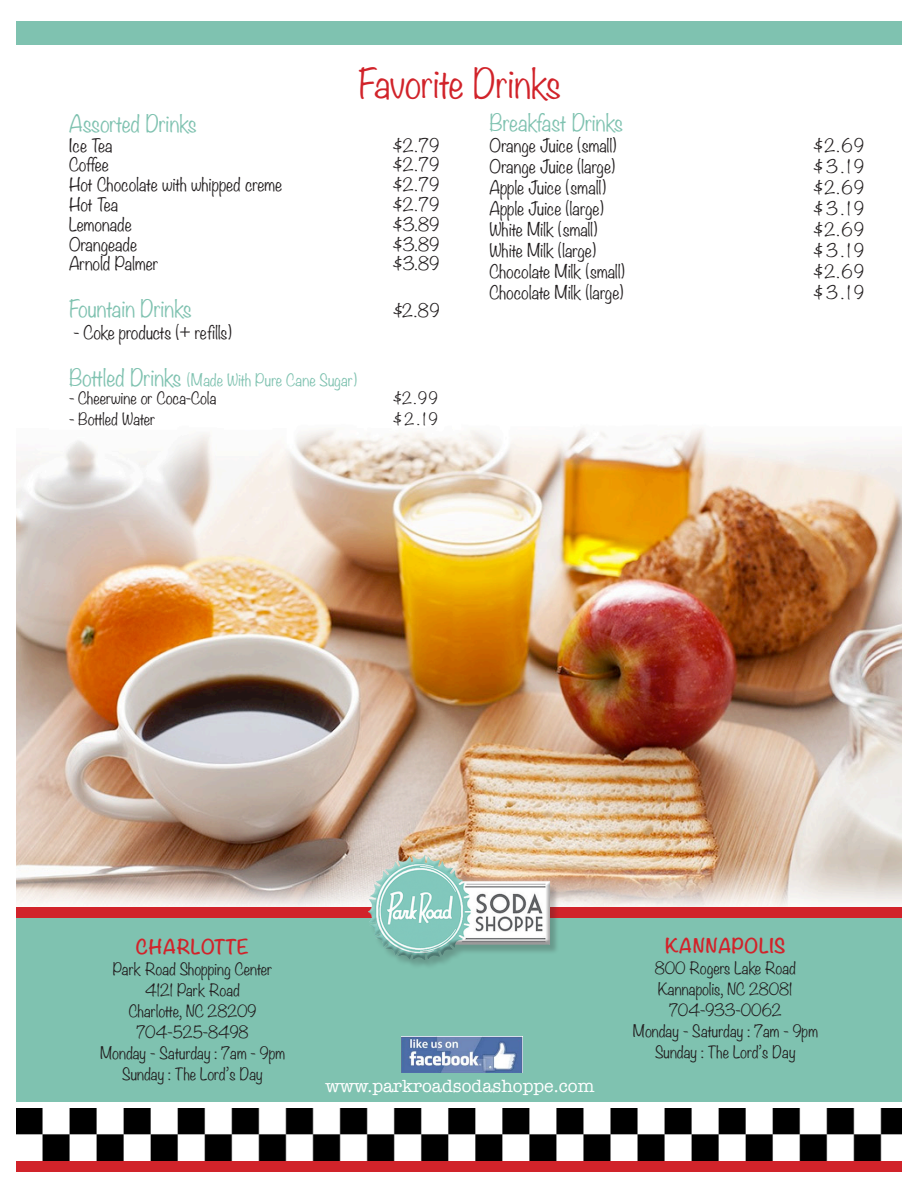
<style>
.page{position:relative;width:918px;height:1188px;background:#fff}
.page>*{position:absolute;margin:0;border:0;box-sizing:border-box;transform-origin:0 0}
.t1{font:300 36px "Noteworthy";letter-spacing:-.005em;color:#d1232a}
.t2{font:300 21px "Noteworthy";color:#7fc2b0}
.t3{font:18px "American Typewriter";color:#fff}
.t4{font:700 18px "Noteworthy";color:#d1232a}
.t5{font:300 16.5px "Noteworthy";color:#231f20}
.t6{font:300 15px "Noteworthy";color:#231f20}
.t7{font:300 15px "Noteworthy";color:#7fc2b0}
.s1{font-size:21px}
</style>
<div class="page">
<img style="left:16px;top:428px;width:885px;height:479px">
<div style="left:16px;top:911px;width:886px;height:191px;background:#7fc2b0"></div>
<div style="left:16px;top:1161px;width:886px;height:11px;background:#d1232a"></div>
<img style="left:16px;top:1109px;width:886px;height:52px">
<div style="left:16px;top:22px;width:886px;height:23px;background:#7fc2b0"></div>
<div style="left:16px;top:907px;width:886px;height:11px;background:#d1232a"></div>
<div style="left:370px;top:858px;width:189px;height:112px;background:#231f20;opacity:.25"></div>
<div style="left:367px;top:854px;width:183px;height:102px;background:#fff;opacity:.45"></div>
<div style="left:367px;top:860px;width:183px;height:101px;background:#231f20;opacity:.45"></div>
<img style="left:402px;top:1037px;width:120px;height:36px">
<p class="t1" style="left:359px;top:52px;width:204px">Favorite Drinks</p>
<p class="t2" style="left:69px;top:105px;width:129px">Assorted Drinks</p>
<p class="t5" style="left:69px;top:131px;width:45px">Ice Tea</p>
<p class="t5" style="left:393px;top:131px;width:48px">$2.79</p>
<p class="t5" style="left:69px;top:150px;width:41px">Coffee</p>
<p class="t5" style="left:393px;top:150px;width:48px">$2.79</p>
<p class="t5" style="left:69px;top:170px;width:215px">Hot Chocolate with whipped creme</p>
<p class="t5" style="left:393px;top:170px;width:48px">$2.79</p>
<p class="t5" style="left:69px;top:190px;width:51px">Hot Tea</p>
<p class="t5" style="left:393px;top:190px;width:48px">$2.79</p>
<p class="t5" style="left:69px;top:210px;width:64px">Lemonade</p>
<p class="t5" style="left:393px;top:210px;width:48px">$3.89</p>
<p class="t5" style="left:69px;top:230px;width:70px">Orangeade</p>
<p class="t5" style="left:393px;top:230px;width:48px">$3.89</p>
<p class="t5" style="left:69px;top:249px;width:91px">Arnold Palmer</p>
<p class="t5" style="left:393px;top:249px;width:48px">$3.89</p>
<p class="t2" style="left:69px;top:290px;width:124px">Fountain Drinks</p>
<p class="t5" style="left:393px;top:296px;width:48px">$2.89</p>
<p class="t5" style="left:73px;top:318px;width:160px">- Coke products (+ refills)</p>
<p class="t7" style="left:69px;top:366px;width:289px"><span class="s1">Bottled Drinks</span> (Made With Pure Cane Sugar)</p>
<p class="t6" style="left:69px;top:384px;width:149px">- Cheerwine or Coca-Cola</p>
<p class="t6" style="left:393px;top:384px;width:46px">$2.99</p>
<p class="t6" style="left:69px;top:406px;width:88px">- Bottled Water</p>
<p class="t6" style="left:393px;top:406px;width:46px">$2.19</p>
<p class="t2" style="left:490px;top:105px;width:135px">Breakfast Drinks</p>
<p class="t5" style="left:490px;top:131px;width:128px">Orange Juice (small)</p>
<p class="t5" style="left:814px;top:131px;width:52px">$2.69</p>
<p class="t5" style="left:490px;top:152px;width:127px">Orange Juice (large)</p>
<p class="t5" style="left:814px;top:152px;width:52px">$3.19</p>
<p class="t5" style="left:490px;top:173px;width:118px">Apple Juice (small)</p>
<p class="t5" style="left:814px;top:173px;width:52px">$2.69</p>
<p class="t5" style="left:490px;top:194px;width:116px">Apple Juice (large)</p>
<p class="t5" style="left:814px;top:194px;width:52px">$3.19</p>
<p class="t5" style="left:490px;top:215px;width:109px">White Milk (small)</p>
<p class="t5" style="left:814px;top:215px;width:52px">$2.69</p>
<p class="t5" style="left:490px;top:236px;width:108px">White Milk (large)</p>
<p class="t5" style="left:814px;top:236px;width:52px">$3.19</p>
<p class="t5" style="left:490px;top:257px;width:137px">Chocolate Milk (small)</p>
<p class="t5" style="left:814px;top:257px;width:52px">$2.69</p>
<p class="t5" style="left:490px;top:278px;width:135px">Chocolate Milk (large)</p>
<p class="t5" style="left:814px;top:278px;width:52px">$3.19</p>
<p class="t4" style="left:136px;top:931px;width:115px">CHARLOTTE</p>
<p class="t6" style="left:113px;top:956px;width:161px">Park Road Shopping Center</p>
<p class="t6" style="left:145px;top:977px;width:96px">4121 Park Road</p>
<p class="t6" style="left:129px;top:998px;width:129px">Charlotte, NC 28209</p>
<p class="t6" style="left:137px;top:1019px;width:113px">704-525-8498</p>
<p class="t6" style="left:100px;top:1040px;width:187px">Monday - Saturday : 7am - 9pm</p>
<p class="t6" style="left:122px;top:1061px;width:142px">Sunday : The Lord’s Day</p>
<p class="t3" style="left:325px;top:1072px;width:271px">www.parkroadsodashoppe.com</p>
<p class="t4" style="left:665px;top:929px;width:122px">KANNAPOLIS</p>
<p class="t6" style="left:655px;top:954px;width:143px">800 Rogers Lake Road</p>
<p class="t6" style="left:658px;top:975px;width:136px">Kannapolis, NC 28081</p>
<p class="t6" style="left:669px;top:996px;width:114px">704-933-0062</p>
<p class="t6" style="left:633px;top:1017px;width:187px">Monday - Saturday : 7am - 9pm</p>
<p class="t6" style="left:655px;top:1038px;width:142px">Sunday : The Lord’s Day</p>
</div>
